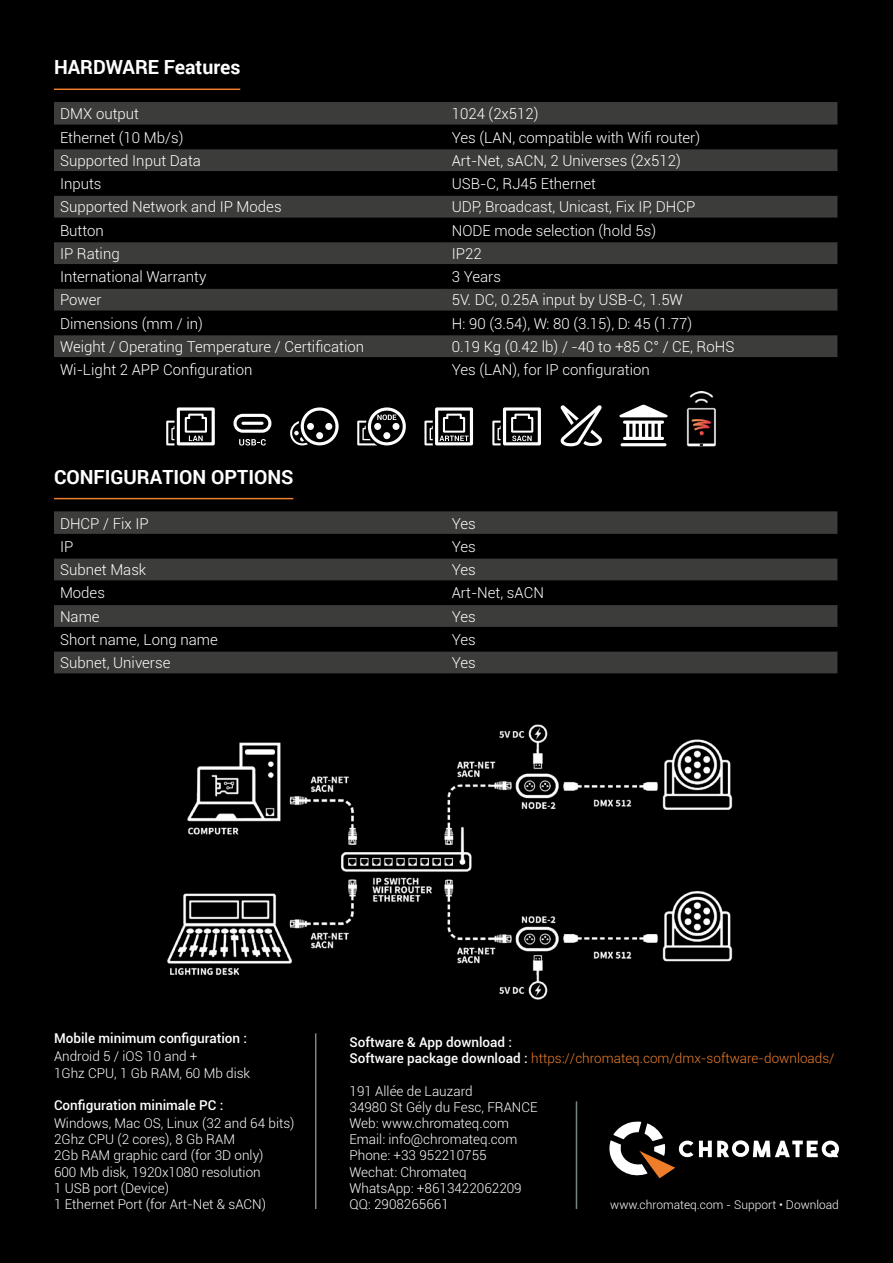
<style>
.page{position:relative;width:893px;height:1263px;background:#000}
.page>*{position:absolute;margin:0;border:0;box-sizing:border-box;transform-origin:0 0}
.t1{font:700 19.5px "Roboto";color:#fff}
.t2{font:300 15px "Roboto";color:#fff}
.t3{font:300 13.5px/16.2px "Roboto";color:#fff}
.t4{font:500 13.5px/16.2px "Roboto";color:#fff}
.t5{font:300 12px "Roboto";color:#fff}
.s1{font-weight:300;color:#ee7e2b}
</style>
<div class="page">
<svg style="left:699px;top:1140px;width:140px;height:17px"></svg>
<svg style="left:609px;top:1121px;width:84px;height:57px"></svg>
<hr style="left:315px;top:1033px;width:1px;height:176px;background:#edffff">
<hr style="left:576px;top:1101px;width:1px;height:108px;background:#edffff">
<hr style="left:54px;top:89px;width:186px;height:1px;background:#ee7e2b">
<svg style="left:54px;top:102px;width:783px;height:255px;fill:#3c3c3b"></svg>
<hr style="left:54px;top:125px;width:392px;height:1px;background:#000">
<hr style="left:446px;top:125px;width:391px;height:1px;background:#000">
<hr style="left:54px;top:148px;width:392px;height:1px;background:#000">
<hr style="left:446px;top:148px;width:391px;height:1px;background:#000">
<hr style="left:54px;top:171px;width:392px;height:2px;background:#000">
<hr style="left:446px;top:171px;width:391px;height:2px;background:#000">
<hr style="left:54px;top:194px;width:392px;height:2px;background:#000">
<hr style="left:446px;top:194px;width:391px;height:2px;background:#000">
<hr style="left:54px;top:218px;width:392px;height:1px;background:#000">
<hr style="left:446px;top:218px;width:391px;height:1px;background:#000">
<hr style="left:54px;top:241px;width:392px;height:1px;background:#000">
<hr style="left:446px;top:241px;width:391px;height:1px;background:#000">
<hr style="left:54px;top:264px;width:392px;height:2px;background:#000">
<hr style="left:446px;top:264px;width:391px;height:2px;background:#000">
<hr style="left:54px;top:287px;width:392px;height:2px;background:#000">
<hr style="left:446px;top:287px;width:391px;height:2px;background:#000">
<hr style="left:54px;top:311px;width:392px;height:1px;background:#000">
<hr style="left:446px;top:311px;width:391px;height:1px;background:#000">
<hr style="left:54px;top:334px;width:392px;height:1px;background:#000">
<hr style="left:446px;top:334px;width:391px;height:1px;background:#000">
<hr style="left:54px;top:498px;width:239px;height:1px;background:#ee7e2b">
<svg style="left:54px;top:511px;width:783px;height:162px;fill:#3c3c3b"></svg>
<hr style="left:54px;top:534px;width:392px;height:1px;background:#000">
<hr style="left:446px;top:534px;width:391px;height:1px;background:#000">
<hr style="left:54px;top:557px;width:392px;height:2px;background:#000">
<hr style="left:446px;top:557px;width:391px;height:2px;background:#000">
<hr style="left:54px;top:580px;width:392px;height:2px;background:#000">
<hr style="left:446px;top:580px;width:391px;height:2px;background:#000">
<hr style="left:54px;top:604px;width:392px;height:1px;background:#000">
<hr style="left:446px;top:604px;width:391px;height:1px;background:#000">
<hr style="left:54px;top:627px;width:392px;height:1px;background:#000">
<hr style="left:446px;top:627px;width:391px;height:1px;background:#000">
<hr style="left:54px;top:650px;width:392px;height:2px;background:#000">
<hr style="left:446px;top:650px;width:391px;height:2px;background:#000">
<img style="left:167px;top:724px;width:566px;height:276px">
<img style="left:686px;top:391px;width:30px;height:56px">
<svg style="left:492px;top:407px;width:49px;height:38px"></svg>
<svg style="left:424px;top:407px;width:49px;height:38px"></svg>
<svg style="left:357px;top:407px;width:49px;height:38px"></svg>
<svg style="left:233px;top:414px;width:38px;height:19px"></svg>
<hr style="left:241px;top:422px;width:23px;height:3px;background:#fff;border-radius:2px">
<svg style="left:290px;top:407px;width:49px;height:38px"></svg>
<svg style="left:239px;top:439px;width:27px;height:6px"></svg>
<svg style="left:166px;top:407px;width:49px;height:38px"></svg>
<svg style="left:560px;top:405px;width:42px;height:41px"></svg>
<svg style="left:619px;top:405px;width:49px;height:41px"></svg>
<h1 class="t1" style="left:54px;top:54px;width:188px">HARDWARE Features</h1>
<p class="t2" style="left:60px;top:104px;width:81px">DMX output</p>
<p class="t2" style="left:452px;top:104px;width:88px">1024 (2x512)</p>
<p class="t2" style="left:60px;top:127px;width:125px">Ethernet (10 Mb/s)</p>
<p class="t2" style="left:452px;top:127px;width:250px">Yes (LAN, compatible with Wifi router)</p>
<p class="t2" style="left:60px;top:150px;width:142px">Supported Input Data</p>
<p class="t2" style="left:452px;top:150px;width:231px">Art-Net, sACN, 2 Universes (2x512)</p>
<p class="t2" style="left:60px;top:173px;width:43px">Inputs</p>
<p class="t2" style="left:452px;top:173px;width:146px">USB-C, RJ45 Ethernet</p>
<p class="t2" style="left:60px;top:197px;width:223px">Supported Network and IP Modes</p>
<p class="t2" style="left:452px;top:197px;width:245px">UDP, Broadcast, Unicast, Fix IP, DHCP</p>
<p class="t2" style="left:60px;top:220px;width:45px">Button</p>
<p class="t2" style="left:452px;top:220px;width:206px">NODE mode selection (hold 5s)</p>
<p class="t2" style="left:60px;top:243px;width:61px">IP Rating</p>
<p class="t2" style="left:452px;top:243px;width:31px">IP22</p>
<p class="t2" style="left:60px;top:266px;width:148px">International Warranty</p>
<p class="t2" style="left:452px;top:266px;width:51px">3 Years</p>
<p class="t2" style="left:60px;top:290px;width:43px">Power</p>
<p class="t2" style="left:452px;top:290px;width:233px">5V. DC, 0.25A input by USB-C, 1.5W</p>
<p class="t2" style="left:60px;top:313px;width:144px">Dimensions (mm / in)</p>
<p class="t2" style="left:452px;top:313px;width:242px">H: 90 (3.54), W: 80 (3.15), D: 45 (1.77)</p>
<p class="t2" style="left:60px;top:336px;width:306px">Weight / Operating Temperature / Certification</p>
<p class="t2" style="left:452px;top:336px;width:284px">0.19 Kg (0.42 lb) / -40 to +85 C° / CE, RoHS</p>
<p class="t2" style="left:60px;top:359px;width:194px">Wi-Light 2 APP Configuration</p>
<p class="t2" style="left:452px;top:359px;width:200px">Yes (LAN), for IP configuration</p>
<h1 class="t1" style="left:54px;top:463px;width:241px">CONFIGURATION OPTIONS</h1>
<p class="t2" style="left:60px;top:513px;width:90px">DHCP / Fix IP</p>
<p class="t2" style="left:452px;top:513px;width:26px">Yes</p>
<p class="t2" style="left:60px;top:536px;width:15px">IP</p>
<p class="t2" style="left:452px;top:536px;width:26px">Yes</p>
<p class="t2" style="left:60px;top:559px;width:88px">Subnet Mask</p>
<p class="t2" style="left:452px;top:559px;width:26px">Yes</p>
<p class="t2" style="left:60px;top:583px;width:46px">Modes</p>
<p class="t2" style="left:452px;top:583px;width:94px">Art-Net, sACN</p>
<p class="t2" style="left:60px;top:606px;width:41px">Name</p>
<p class="t2" style="left:452px;top:606px;width:26px">Yes</p>
<p class="t2" style="left:60px;top:629px;width:159px">Short name, Long name</p>
<p class="t2" style="left:452px;top:629px;width:26px">Yes</p>
<p class="t2" style="left:60px;top:652px;width:112px">Subnet, Universe</p>
<p class="t2" style="left:452px;top:652px;width:26px">Yes</p>
<p class="t4" style="left:54px;top:1030px;width:195px">Mobile minimum configuration :</p>
<p class="t3" style="left:54px;top:1048px;width:198px">Android 5 / iOS 10 and +<br>1Ghz CPU, 1 Gb RAM, 60 Mb disk</p>
<p class="t4" style="left:54px;top:1096px;width:171px">Configuration minimale PC :</p>
<p class="t3" style="left:54px;top:1114px;width:242px">Windows, Mac OS, Linux (32 and 64 bits)<br>2Ghz CPU (2 cores), 8 Gb RAM<br>2Gb RAM graphic card (for 3D only)<br>600 Mb disk, 1920x1080 resolution<br>1 USB port (Device)<br>1 Ethernet Port (for Art-Net &amp; sACN)</p>
<p class="t4" style="left:350px;top:1033px;width:487px">Software &amp; App download :<br>Software package download : <span class="s1">https://chromateq.com/dmx-software-downloads/</span></p>
<p class="t3" style="left:350px;top:1082px;width:190px">191 Allée de Lauzard<br>34980 St Gély du Fesc, FRANCE<br>Web: www.chromateq.com<br>Email: info@chromateq.com<br>Phone: +33 952210755<br>Wechat: Chromateq<br>WhatsApp: +8613422062209<br>QQ: 2908265661</p>
<p class="t5" style="left:610px;top:1196px;width:230px">www.chromateq.com - Support • Download</p>
</div>
